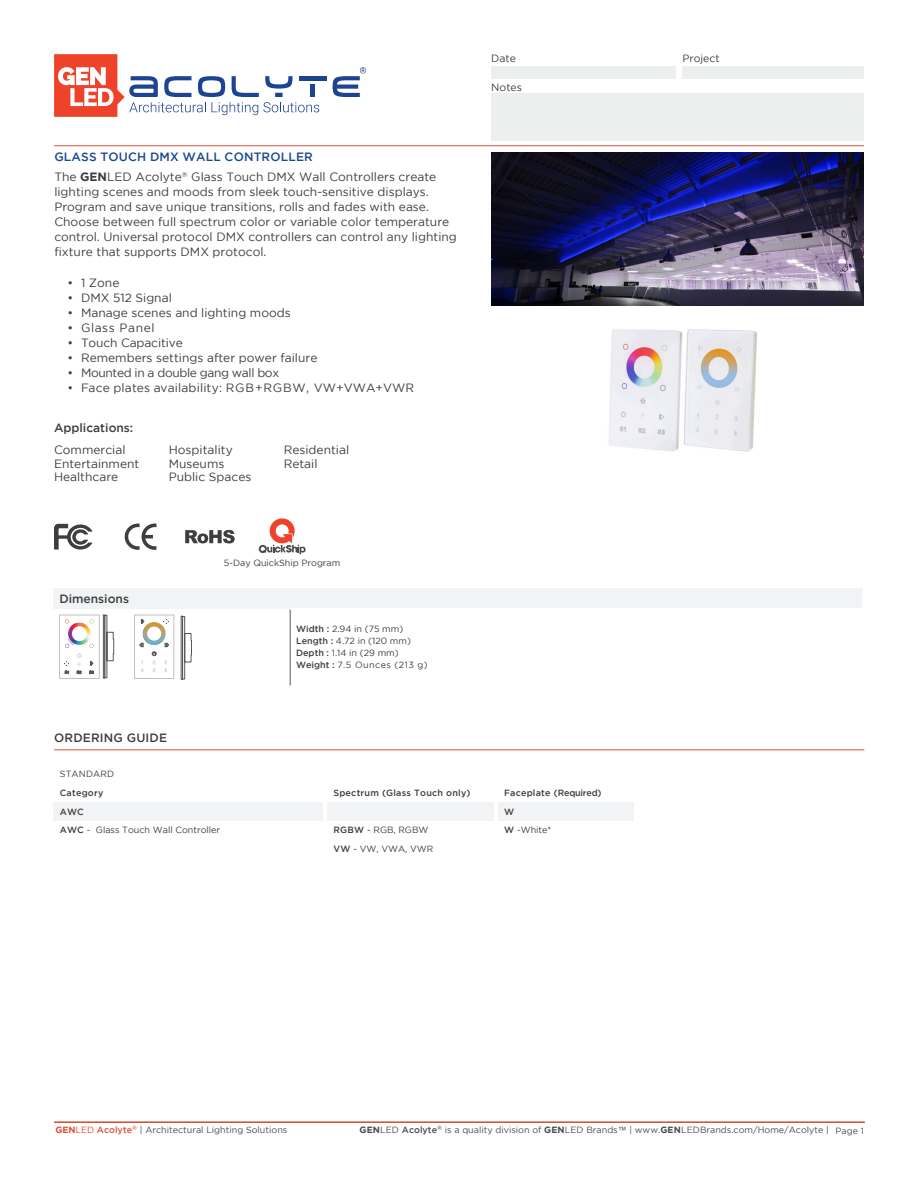
<style>
.page{position:relative;width:918px;height:1188px;background:#fff}
.page>*{position:absolute;margin:0;border:0;box-sizing:border-box;transform-origin:0 0}
.t1{font:12px/15px "Gotham";color:#3e3e3f}
.t2{font:500 12px "Gotham";color:#3e3e3f}
.t3{font:12px "Gotham";letter-spacing:-.03em;color:#3e3e3f}
.t4{font:12px "Gotham";letter-spacing:.05em;color:#3e3e3f}
.t5{font:10.5px "Gotham";color:#3e3e3f}
.t6{font:9px/12px "Gotham";color:#3e3e3f}
.t7{font:9px "Gotham";color:#494a4a}
.t8{font:500 9px "Gotham";letter-spacing:.025em;color:#3e3e3f}
.t9{font:500 9px "Gotham";color:#494a4a}
.t10{font:500 6.15px "Gotham";color:#494a4a}
.s1{font-weight:500;color:#184892}
.s2{font-weight:700}
.s3{font-weight:500}
.s4{font-weight:700;color:#dc5236}
.s5{color:#dc5236}
.s6{font-weight:500;color:#dc5236}
.s7{font-family:"Gill Sans MT Pro";font-weight:500;color:#57585a}
.s8{font-weight:400}
</style>
<div class="page">
<div style="left:491px;top:66px;width:185px;height:12px;background:#edeeee"></div>
<div style="left:682px;top:66px;width:182px;height:12px;background:#edeeee"></div>
<div style="left:491px;top:93px;width:373px;height:47px;background:#edeeee"></div>
<img style="left:492px;top:152px;width:372px;height:154px">
<hr style="left:54px;top:146px;width:810px;height:1px;background:#dc5235">
<hr style="left:54px;top:750px;width:810px;height:1px;background:#dc5235">
<svg style="left:54px;top:54px;width:265px;height:63px"></svg>
<div style="left:310px;top:85px;width:5px;height:12px;background:#1c4492"></div>
<hr style="left:299px;top:76px;width:27px;height:4px;background:#1c4492">
<svg style="left:333px;top:67px;width:33px;height:30px"></svg>
<svg style="left:125px;top:524px;width:31px;height:26px"></svg>
<svg style="left:185px;top:530px;width:50px;height:13px"></svg>
<svg style="left:54px;top:524px;width:39px;height:26px"></svg>
<img style="left:609px;top:329px;width:148px;height:123px">
<div style="left:54px;top:802px;width:269px;height:19px;background:#f2f3f4"></div>
<div style="left:327px;top:802px;width:167px;height:19px;background:#f2f3f4"></div>
<div style="left:498px;top:802px;width:136px;height:19px;background:#f2f3f4"></div>
<div style="left:53px;top:588px;width:810px;height:21px;background:#f2f3f4"></div>
<hr style="left:290px;top:610px;width:1px;height:75px;background:#57585a">
<hr style="left:290px;top:608px;width:574px;height:2px;background:#fff">
<hr style="left:862px;top:588px;width:2px;height:20px;background:#fff">
<div style="left:181px;top:616px;width:2px;height:63px;border:1px solid #57585a"></div>
<svg style="left:182px;top:616px;width:10px;height:63px"></svg>
<svg style="left:134px;top:615px;width:40px;height:63px"></svg>
<svg style="left:143px;top:622px;width:23px;height:23px"></svg>
<div style="left:147px;top:627px;width:14px;height:14px;background:#fff;border-radius:50%"></div>
<div style="left:103px;top:615px;width:2px;height:63px;border:1px solid #57585a"></div>
<svg style="left:105px;top:615px;width:9px;height:63px"></svg>
<svg style="left:59px;top:615px;width:40px;height:63px"></svg>
<div style="left:72px;top:626px;width:15px;height:15px;background:#fff;border-radius:50%"></div>
<div style="left:67px;top:621px;width:25px;height:25px;border:1px solid #fff;border-radius:50%"></div>
<hr style="left:54px;top:1122px;width:811px;height:1px;background:#dc5236">
<svg style="left:259px;top:518px;width:47px;height:36px"></svg>
<p class="t1" style="left:54px;top:147px;width:384px;line-height:19.6px"><span class="s1">GLASS TOUCH DMX WALL CONTROLLER<br></span>The <span class="s2">GEN</span>LED Acolyte<sup>®</sup> Glass Touch DMX Wall Controllers create</p>
<p class="t1" style="left:54px;top:184px;width:404px">lighting scenes and moods from sleek touch-sensitive displays.<br>Program and save unique transitions, rolls and fades with ease.<br>Choose between full spectrum color or variable color temperature control. Universal protocol DMX controllers can control any lighting fixture that supports DMX protocol.</p>
<p class="t1" style="left:68px;top:275px;width:53px">• 1 Zone</p>
<p class="t1" style="left:68px;top:290px;width:106px">• DMX 512 Signal</p>
<p class="t1" style="left:68px;top:305px;width:225px">• Manage scenes and lighting moods</p>
<p class="t4" style="left:68px;top:321px;width:89px">• Glass Panel</p>
<p class="t1" style="left:68px;top:335px;width:117px">• Touch Capacitive</p>
<p class="t1" style="left:68px;top:350px;width:251px">• Remembers settings after power failure</p>
<p class="t3" style="left:68px;top:366px;width:213px">• Mounted in a double gang wall box</p>
<p class="t1" style="left:68px;top:380px;width:348px">• Face plates availability: RGB+RGBW, VW+VWA+VWR</p>
<p class="t2" style="left:54px;top:421px;width:81px">Applications:</p>
<p class="t1" style="left:54px;top:442px;width:73px">Commercial</p>
<p class="t1" style="left:169px;top:442px;width:66px">Hospitality</p>
<p class="t1" style="left:284px;top:442px;width:67px">Residential</p>
<p class="t1" style="left:54px;top:456px;width:87px">Entertainment</p>
<p class="t1" style="left:169px;top:456px;width:57px">Museums</p>
<p class="t1" style="left:284px;top:456px;width:35px">Retail</p>
<p class="t1" style="left:54px;top:469px;width:66px">Healthcare</p>
<p class="t1" style="left:169px;top:469px;width:84px">Public Spaces</p>
<p class="t2" style="left:59px;top:592px;width:71px">Dimensions</p>
<p class="t2" style="left:54px;top:731px;width:115px">ORDERING GUIDE</p>
<p class="t6" style="left:224px;top:556px;width:118px">5-Day QuickShip Program</p>
<p class="t6" style="left:296px;top:623px;width:133px"><span class="s3">Width :</span> 2.94 in (75 mm)<br><span class="s3">Length :</span> 4.72 in (120 mm)<br><span class="s3">Depth :</span> 1.14 in (29 mm)<br><span class="s3">Weight :</span> 7.5 Ounces (213 g)</p>
<p class="t5" style="left:491px;top:53px;width:26px">Date</p>
<p class="t5" style="left:491px;top:82px;width:32px">Notes</p>
<p class="t6" style="left:60px;top:768px;width:56px">STANDARD</p>
<p class="t8" style="left:60px;top:788px;width:45px">Category</p>
<p class="t8" style="left:333px;top:788px;width:139px">Spectrum (Glass Touch only)</p>
<p class="t8" style="left:504px;top:788px;width:99px">Faceplate (Required)</p>
<p class="t8" style="left:60px;top:806px;width:26px">AWC</p>
<p class="t8" style="left:504px;top:806px;width:12px">W</p>
<p class="t6" style="left:60px;top:824px;width:162px"><span class="s3">AWC</span> - Glass Touch Wall Controller</p>
<p class="t6" style="left:333px;top:824px;width:97px"><span class="s3">RGBW</span> - RGB, RGBW</p>
<p class="t6" style="left:504px;top:824px;width:49px"><span class="s3">W</span> -White*</p>
<p class="t6" style="left:333px;top:842px;width:101px"><span class="s3">VW</span> - VW, VWA, VWR</p>
<p class="t5" style="left:682px;top:53px;width:39px">Project</p>
<p class="t7" style="left:55px;top:1125px;width:233px"><span class="s4">GEN</span><span class="s5">LED</span> <span class="s6">Acolyte</span><sup>®</sup> | Architectural Lighting Solutions</p>
<p class="t7" style="left:445px;top:1125px;width:386px">is a quality division of <span class="s2">GEN</span>LED Brands<span class="s7">™</span> | www.<span class="s2">GEN</span>LEDBrands.com/Home/Acolyte |</p>
<p class="t10" style="left:437px;top:1124px;width:7px">®</p>
<p class="t9" style="left:360px;top:1125px;width:79px"><span class="s2">GEN</span><span class="s8">LED</span> Acolyte</p>
<p class="t7" style="left:836px;top:1126px;width:30px">Page 1</p>
</div>
